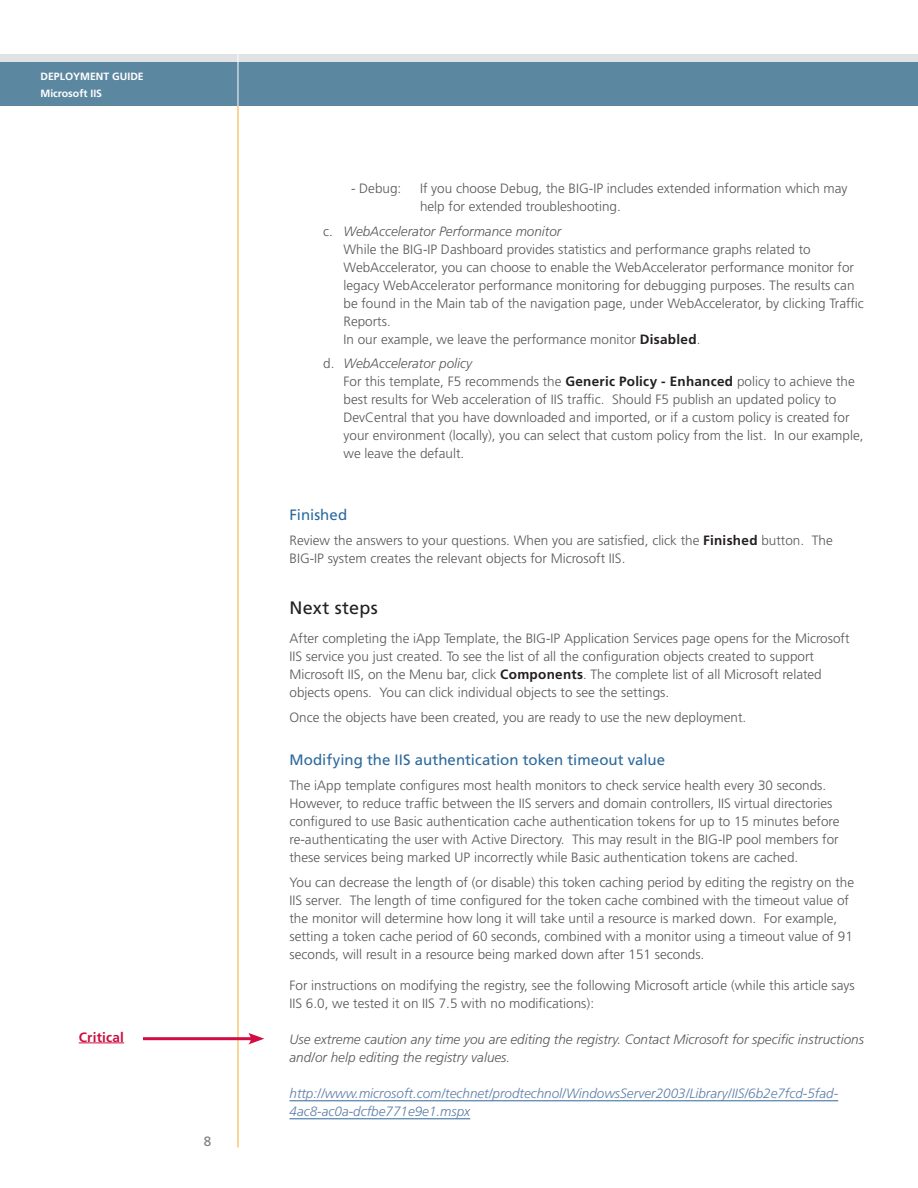
<style>
.page{position:relative;width:918px;height:1188px;background:#fff}
.page>*{position:absolute;margin:0;border:0;box-sizing:border-box;transform-origin:0 0}
.DG--Heading-1{font:18px "Frutiger LT Std";letter-spacing:.015em;color:#231f20}
.DG--Heading-2{font:15px "Frutiger LT Std";letter-spacing:.005em;color:#2c699c}
.DG--body{font:300 13.5px/18px "Frutiger LT Std";color:#57585a}
.DG--sub-Steps-next{font:300 13.5px/18px "Frutiger LT Std";color:#57585a}
.DG--body-2nd_paragra{font:300 13.5px/18px "Frutiger LT Std";color:#57585a}
.DG--body-2nd_paragra-2{font:italic 300 13.5px/18px "Frutiger LT Std";color:#57585a}
.DG--body-2nd_paragra-3{font:italic 300 13.5px/18px "Frutiger LT Std";color:#5e7ea9}
.DG--Steps-body{font:300 13.5px/18px "Frutiger LT Std";color:#57585a}
.t1{font:700 13.5px "Frutiger LT Std";letter-spacing:.02em;color:#cd0d40}
.t2{font:13.5px "Frutiger LT Std";color:#808083}
.t3{font:700 10.5px/16.5px "Frutiger LT Std";color:#fff}
.s1{font-style:italic}
.s2{font-weight:700;color:#231f20}
</style>
<div class="page">
<hr style="left:238px;top:105px;width:1px;height:1043px;background:#f6ac28">
<div style="left:0;top:56px;width:918px;height:50px;background:#5c87a1"></div>
<div style="left:0;top:54px;width:918px;height:7px;background:#e1e2e4"></div>
<hr style="left:238px;top:54px;width:1px;height:52px;background:#fff">
<hr style="left:290px;top:1100px;width:548px;height:1px;background:#2c699c">
<hr style="left:290px;top:1118px;width:180px;height:1px;background:#2c699c">
<hr style="left:79px;top:1043px;width:45px;height:1px;background:#cd0d40">
<hr style="left:143px;top:1037px;width:111px;height:3px;background:#d20d44">
<svg style="left:248px;top:1033px;width:16px;height:12px"></svg>
<p class="t3" style="left:40px;top:68px;width:105px">DEPLOYMENT GUIDE<br>Microsoft IIS</p>
<p class="t1" style="left:79px;top:1029px;width:47px">Critical</p>
<p class="t2" style="left:204px;top:1133px;width:9px">8</p>
<p class="DG--Steps-body" style="left:351px;top:179px;width:52px">- Debug:</p>
<p class="DG--Steps-body" style="left:420px;top:179px;width:429px">If you choose Debug, the BIG-IP includes extended information which may help for extended troubleshooting.</p>
<p class="DG--sub-Steps-next" style="left:344px;top:222px;width:522px;text-indent:-20px">c. <span class="s1">WebAccelerator Performance monitor<br></span>While the BIG-IP Dashboard provides statistics and performance graphs related to WebAccelerator, you can choose to enable the WebAccelerator performance monitor for legacy WebAccelerator performance monitoring for debugging purposes. The results can be found in the Main tab of the navigation page, under WebAccelerator, by clicking Traffic Reports.<br>In our example, we leave the performance monitor <span class="s2">Disabled</span>.</p>
<p class="DG--sub-Steps-next" style="left:344px;top:355px;width:522px;text-indent:-20px">d. <span class="s1">WebAccelerator policy<br></span>For this template, F5 recommends the <span class="s2">Generic Policy - Enhanced</span> policy to achieve the best results for Web acceleration of IIS traffic. Should F5 publish an updated policy to DevCentral that you have downloaded and imported, or if a custom policy is created for your environment (locally), you can select that custom policy from the list. In our example, we leave the default.</p>
<p class="DG--Heading-2" style="left:290px;top:506px;width:59px">Finished</p>
<p class="DG--body" style="left:290px;top:531px;width:545px">Review the answers to your questions. When you are satisfied, click the <span class="s2">Finished</span> button. The<br>BIG-IP system creates the relevant objects for Microsoft IIS.</p>
<p class="DG--Heading-1" style="left:290px;top:598px;width:90px">Next steps</p>
<p class="DG--body" style="left:290px;top:630px;width:562px">After completing the iApp Template, the BIG-IP Application Services page opens for the Microsoft IIS service you just created. To see the list of all the configuration objects created to support Microsoft IIS, on the Menu bar, click <span class="s2">Components</span>. The complete list of all Microsoft related objects opens. You can click individual objects to see the settings.</p>
<p class="DG--body-2nd_paragra" style="left:290px;top:709px;width:458px">Once the objects have been created, you are ready to use the new deployment.</p>
<p class="DG--Heading-2" style="left:290px;top:751px;width:377px">Modifying the IIS authentication token timeout value</p>
<p class="DG--body" style="left:290px;top:776px;width:552px">The iApp template configures most health monitors to check service health every 30 seconds.<br>However, to reduce traffic between the IIS servers and domain controllers, IIS virtual directories configured to use Basic authentication cache authentication tokens for up to 15 minutes before re-authenticating the user with Active Directory. This may result in the BIG-IP pool members for these services being marked UP incorrectly while Basic authentication tokens are cached.</p>
<p class="DG--body-2nd_paragra" style="left:290px;top:873px;width:566px">You can decrease the length of (or disable) this token caching period by editing the registry on the IIS server. The length of time configured for the token cache combined with the timeout value of the monitor will determine how long it will take until a resource is marked down. For example, setting a token cache period of 60 seconds, combined with a monitor using a timeout value of 91 seconds, will result in a resource being marked down after 151 seconds.</p>
<p class="DG--body-2nd_paragra" style="left:290px;top:976px;width:567px">For instructions on modifying the registry, see the following Microsoft article (while this article says<br>IIS 6.0, we tested it on IIS 7.5 with no modifications):</p>
<p class="DG--body-2nd_paragra-2" style="left:290px;top:1030px;width:576px">Use extreme caution any time you are editing the registry. Contact Microsoft for specific instructions and/or help editing the registry values.</p>
<p class="DG--body-2nd_paragra-3" style="left:290px;top:1084px;width:550px">http://www.microsoft.com/technet/prodtechnol/WindowsServer2003/Library/IIS/6b2e7fcd-5fad-<br>4ac8-ac0a-dcfbe771e9e1.mspx</p>
</div>
